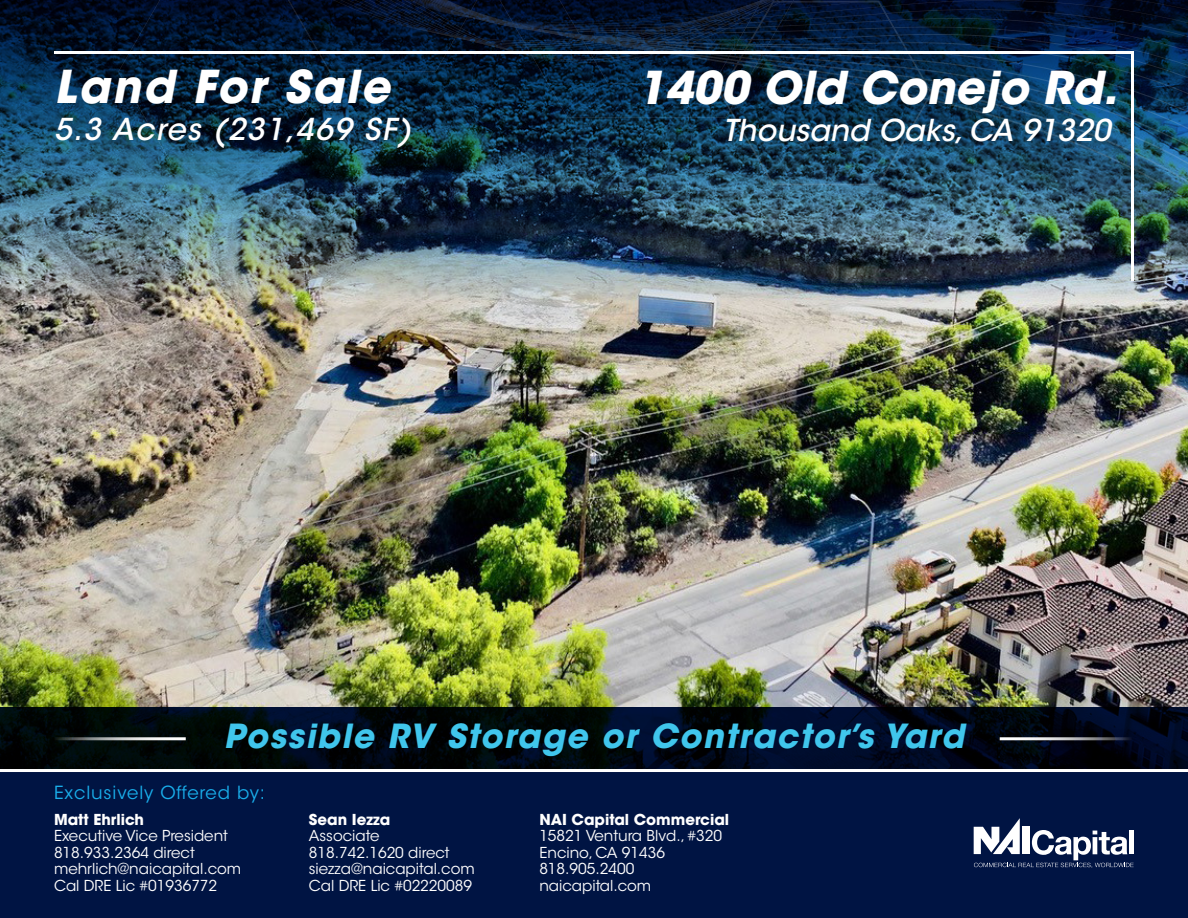
<style>
.page{position:relative;width:1188px;height:918px;background:#fff}
.page>*{position:absolute;margin:0;border:0;box-sizing:border-box;transform-origin:0 0}
.Title_02{font:italic 700 45px "ITC Avant Garde Std";color:#fff}
.Title_02-2{font:italic 700 45px "ITC Avant Garde Std";letter-spacing:.05em;color:#fff}
.Intro_text_Left{font:italic 700 33px "ITC Avant Garde Std";letter-spacing:.05em;color:#40c6ec}
.Title_02-3{font:italic 500 30px "ITC Avant Garde Std";color:#fff}
.Title_02-4{font:italic 500 30px "ITC Avant Garde Std";letter-spacing:.05em;color:#fff}
.Title_02-5{font:18px "ITC Avant Garde Std";letter-spacing:.05em;color:#19aeeb}
.Title_02-6{font:15px/16.5px "ITC Avant Garde Std";color:#fff}
.Title_02-7{font:700 15px/16.5px "ITC Avant Garde Std";color:#fff}
.s1{font-weight:700}
.s2{font-weight:400}
</style>
<div class="page">
<img style="left:0;top:314px;width:1188px;height:393px">
<img style="left:0;top:104px;width:1188px;height:210px">
<svg style="left:0;top:707px;width:1188px;height:22px;background:#000915"></svg>
<svg style="left:0;top:729px;width:1188px;height:40px;background:#000712"></svg>
<div style="left:0;top:772px;width:1188px;height:146px;background:#001443"></div>
<svg style="left:974px;top:818px;width:160px;height:50px"></svg>
<svg style="left:0;top:0;width:118px;height:73px;background:#00122a"></svg>
<img style="left:932px;top:0;width:256px;height:255px">
<svg style="left:118px;top:0;width:814px;height:50px;background:#04152d"></svg>
<img style="left:51px;top:50px;width:1085px;height:234px">
<hr style="left:54px;top:737px;width:132px;height:3px;background:#fff">
<hr style="left:1000px;top:737px;width:132px;height:3px;background:#fff">
<p class="Title_02-2" style="left:54px;top:57px;width:337px">Land For Sale</p>
<p class="Title_02-4" style="left:54px;top:111px;width:359px">5.3 Acres (231,469 SF)</p>
<p class="Title_02" style="left:637px;top:58px;width:481px">1400 Old Conejo Rd.</p>
<p class="Title_02-3" style="left:723px;top:112px;width:389px">Thousand Oaks, CA 91320</p>
<p class="Intro_text_Left" style="left:224px;top:714px;width:742px">Possible RV Storage or Contractor’s Yard</p>
<p class="Title_02-5" style="left:54px;top:781px;width:213px">Exclusively Offered by:</p>
<p class="Title_02-6" style="left:54px;top:811px;width:176px"><span class="s1">Matt Ehrlich<br></span>Executive Vice President</p>
<p class="Title_02-6" style="left:54px;top:844px;width:142px">818.933.2364 direct</p>
<p class="Title_02-6" style="left:54px;top:861px;width:189px">mehrlich@naicapital.com</p>
<p class="Title_02-6" style="left:54px;top:877px;width:165px">Cal DRE Lic #01936772</p>
<p class="Title_02-7" style="left:309px;top:811px;width:83px">Sean Iezza<br><span class="s2">Associate</span></p>
<p class="Title_02-6" style="left:309px;top:844px;width:142px">818.742.1620 direct</p>
<p class="Title_02-6" style="left:309px;top:861px;width:167px">siezza@naicapital.com</p>
<p class="Title_02-6" style="left:309px;top:877px;width:165px">Cal DRE Lic #02220089</p>
<p class="Title_02-6" style="left:539px;top:811px;width:191px"><span class="s1">NAI Capital Commercial<br></span>15821 Ventura Blvd., #320</p>
<p class="Title_02-6" style="left:539px;top:844px;width:127px">Encino, CA 91436</p>
<p class="Title_02-6" style="left:539px;top:861px;width:97px">818.905.2400</p>
<p class="Title_02-6" style="left:539px;top:877px;width:113px">naicapital.com</p>
</div>
